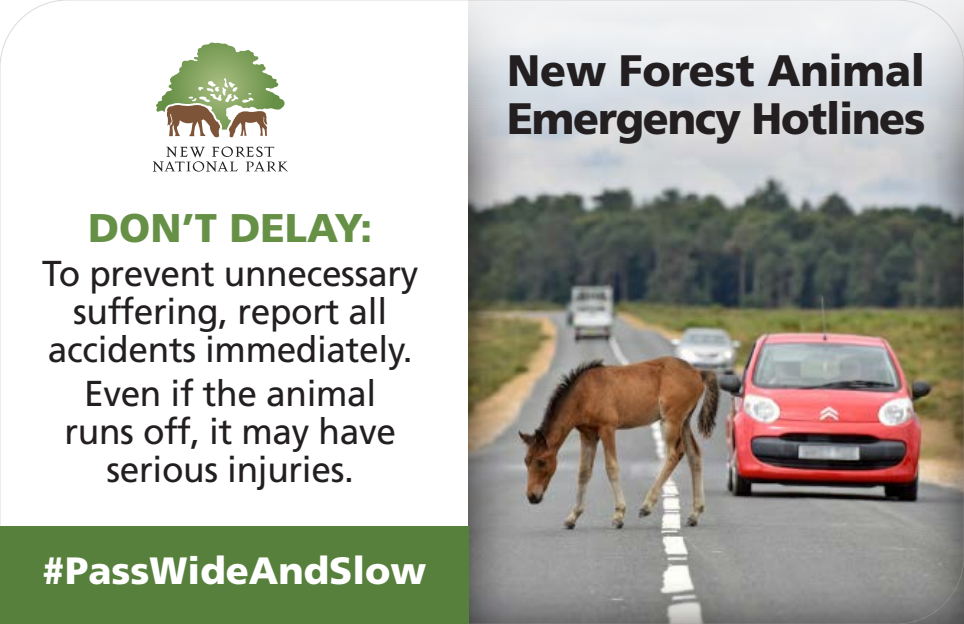
<style>
.page{position:relative;width:964px;height:624px;background:#fff}
.page>*{position:absolute;margin:0;border:0;box-sizing:border-box;transform-origin:0 0}
.t1{font:900 44px/48px "Frutiger LT";letter-spacing:-.03em;color:#231f20}
.t2{font:900 40px "Frutiger LT";color:#669046}
.t3{font:900 38px "Frutiger LT";color:#fff}
.t4{font:36px/38px "Frutiger LT Std";letter-spacing:-.01em;color:#231f20;text-align:center}
</style>
<div class="page">
<div style="left:466px;top:0;width:498px;height:624px;background:#231f20;opacity:.85"></div>
<svg style="left:156px;top:43px;width:112px;height:94px"></svg>
<svg style="left:153px;top:146px;width:135px;height:26px"></svg>
<div style="left:0;top:526px;width:468px;height:98px;background:#58803d"></div>
<p class="t2" style="left:88px;top:204px;width:286px">DON’T DELAY:</p>
<p class="t4" style="left:42px;top:254px;width:378px">To prevent unnecessary suffering, report all accidents immediately.</p>
<p class="t4" style="left:64px;top:374px;width:333px">Even if the animal runs off, it may have serious injuries.</p>
<p class="t3" style="left:42px;top:547px;width:386px">#PassWideAndSlow</p>
<p class="t1" style="left:507px;top:46px;width:420px">New Forest Animal<br>Emergency Hotlines</p>
</div>
